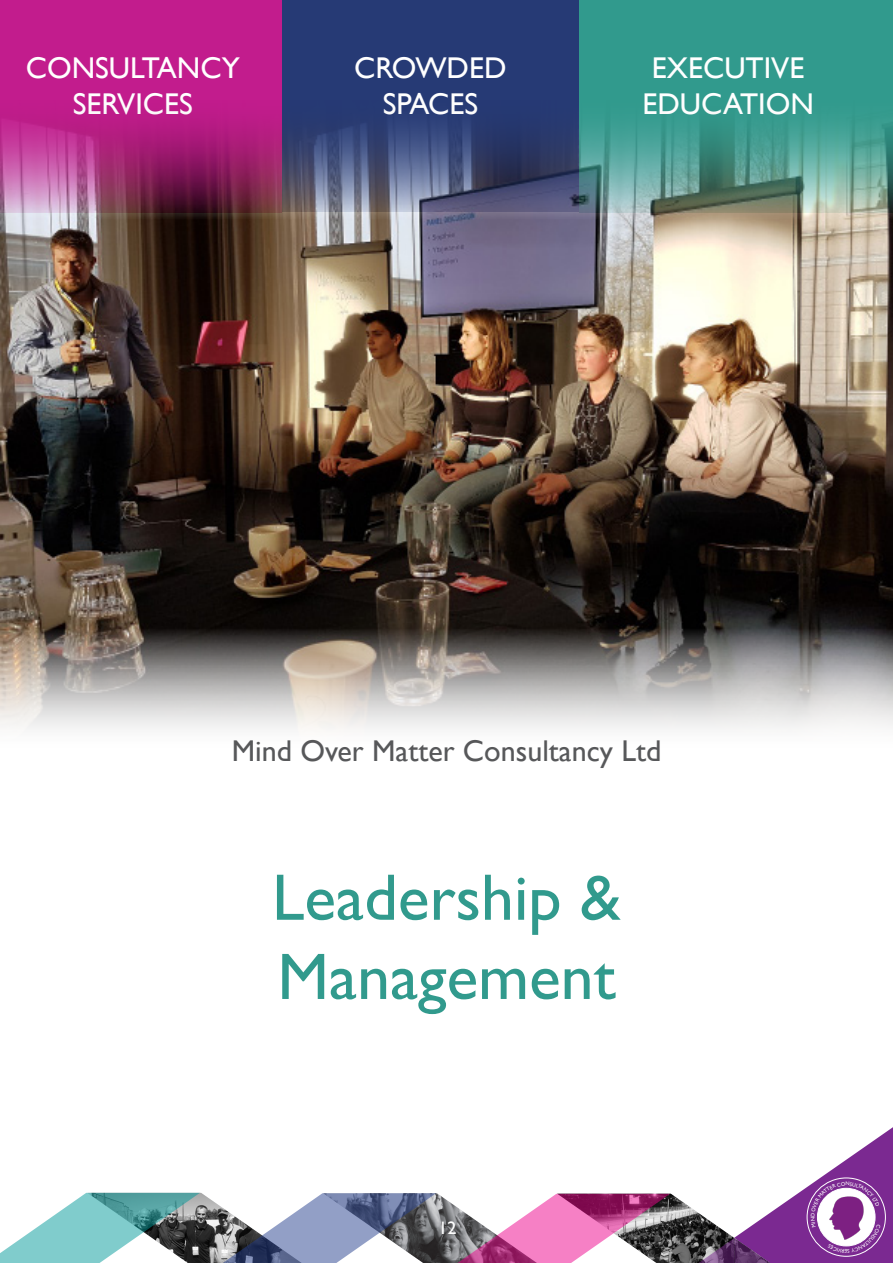
<style>
.page{position:relative;width:893px;height:1263px;background:#fff}
.page>*{position:absolute;margin:0;border:0;box-sizing:border-box;transform-origin:0 0}
.t1{font:66px "Gill Sans";color:#319a8d}
.t2{font:30px "Gill Sans";color:#fff}
.t3{font:30px "Gill Sans";color:#57585a}
.t4{font:18px "Gill Sans";color:#fff}
</style>
<div class="page">
<div style="left:282px;top:0;width:297px;height:212px;background:#263a75"></div>
<div style="left:0;top:0;width:282px;height:213px;background:#c21c8d"></div>
<div style="left:579px;top:0;width:314px;height:213px;background:#319a8d"></div>
<img style="left:0;top:122px;width:893px;height:607px">
<svg style="left:0;top:1127px;width:893px;height:136px"></svg>
<p class="t2" style="left:26px;top:50px;width:215px">CONSULTANCY</p>
<p class="t2" style="left:73px;top:86px;width:122px">SERVICES</p>
<p class="t2" style="left:354px;top:50px;width:154px">CROWDED</p>
<p class="t2" style="left:383px;top:86px;width:97px">SPACES</p>
<p class="t2" style="left:652px;top:50px;width:154px">EXECUTIVE</p>
<p class="t2" style="left:642px;top:86px;width:173px">EDUCATION</p>
<p class="t3" style="left:232px;top:733px;width:431px">Mind Over Matter Consultancy Ltd</p>
<p class="t1" style="left:272px;top:859px;width:351px">Leadership &amp;</p>
<p class="t1" style="left:277px;top:938px;width:340px">Management</p>
<p class="t4" style="left:438px;top:1218px;width:19px">12</p>
</div>
